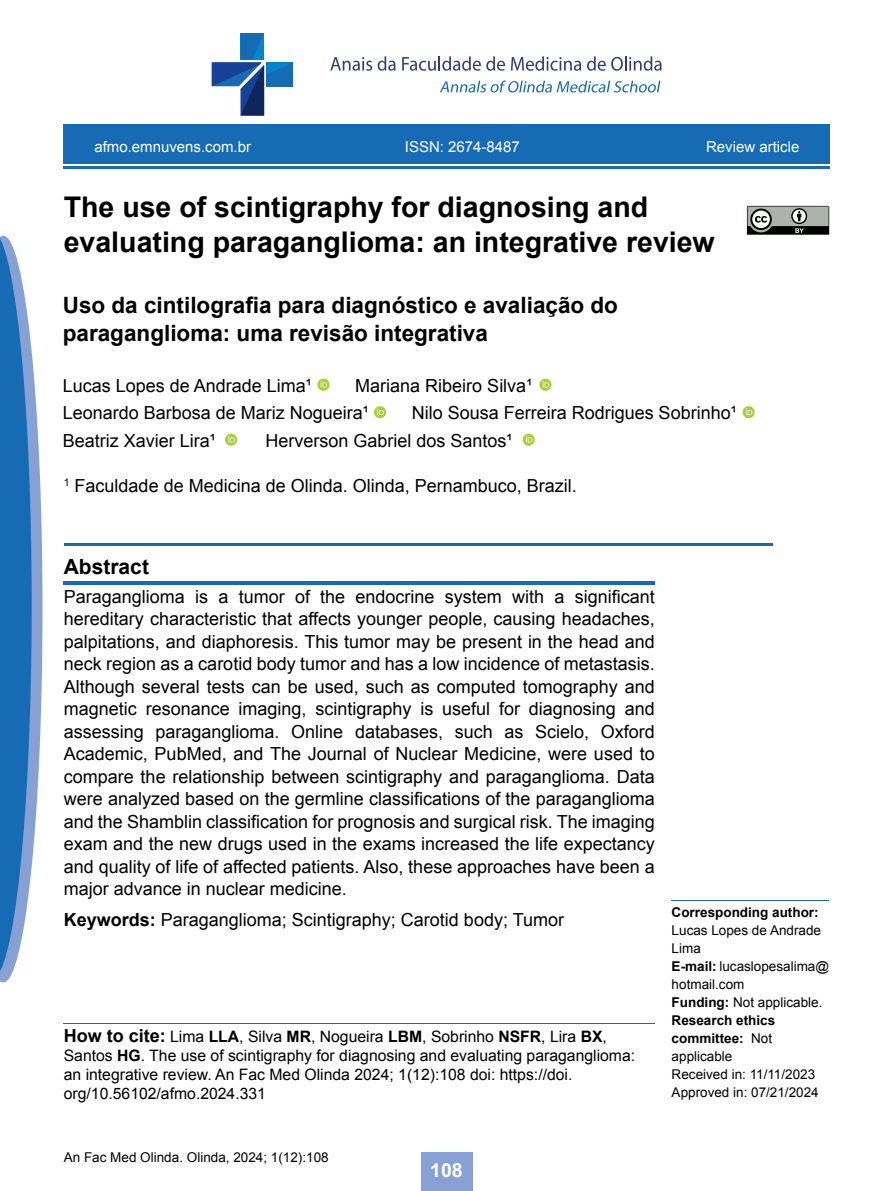
<style>
.page{position:relative;width:893px;height:1191px;background:#fff}
.page>*{position:absolute;margin:0;border:0;box-sizing:border-box;transform-origin:0 0}
.t1{font:700 28.5px/34.2px "Arial";color:#000}
.t2{font:700 22.5px/27px "Arial";color:#000}
.t3{font:700 21px "Arial";color:#000}
.t4{font:700 19.5px "Arial";color:#fff}
.t5{font:18px/22.5px "Arial";color:#000}
.t6{font:15.75px/18.9px "Arial";color:#000}
.t7{font:15px "Arial";color:#fff}
.t8{font:13.5px/18px "Arial";color:#000}
.t9{font:700 13.5px "Arial";color:#000}
.s1{font-weight:700}
.s2{font-weight:700;font-size:18px}
</style>
<div class="page">
<hr style="left:63px;top:166px;width:766px;height:3px;background:#176bb4">
<div style="left:63px;top:124px;width:766px;height:40px;background:#176bb4"></div>
<svg style="left:212px;top:33px;width:81px;height:83px"></svg>
<svg style="left:330px;top:57px;width:42px;height:14px"></svg>
<svg style="left:378px;top:56px;width:18px;height:15px"></svg>
<svg style="left:402px;top:56px;width:103px;height:15px"></svg>
<svg style="left:511px;top:56px;width:70px;height:15px"></svg>
<svg style="left:587px;top:56px;width:75px;height:15px"></svg>
<svg style="left:440px;top:80px;width:220px;height:13px"></svg>
<hr style="left:64px;top:1022px;width:591px;height:1px;background:#176bb4">
<svg style="left:317px;top:379px;width:12px;height:12px"></svg>
<svg style="left:321px;top:381px;width:6px;height:6px"></svg>
<svg style="left:225px;top:434px;width:12px;height:12px"></svg>
<svg style="left:228px;top:436px;width:7px;height:6px"></svg>
<svg style="left:539px;top:379px;width:12px;height:12px"></svg>
<svg style="left:543px;top:381px;width:6px;height:6px"></svg>
<hr style="left:672px;top:900px;width:157px;height:1px;background:#176bb4">
<div style="left:374px;top:406px;width:12px;height:12px;background:#a6cf38;border-radius:50%"></div>
<svg style="left:377px;top:408px;width:7px;height:7px"></svg>
<svg style="left:742px;top:406px;width:13px;height:12px"></svg>
<svg style="left:746px;top:408px;width:6px;height:7px"></svg>
<svg style="left:523px;top:434px;width:12px;height:12px"></svg>
<svg style="left:526px;top:436px;width:6px;height:6px"></svg>
<hr style="left:64px;top:582px;width:591px;height:3px;background:#176bb4">
<hr style="left:64px;top:543px;width:708px;height:3px;background:#176bb4">
<div style="left:421px;top:1152px;width:51px;height:39px;background:#87a1d4"></div>
<svg style="left:747px;top:206px;width:82px;height:29px;background:#757975"></svg>
<svg style="left:0;top:235px;width:43px;height:747px"></svg>
<p class="t7" style="left:94px;top:137px;width:158px">afmo.emnuvens.com.br</p>
<p class="t7" style="left:405px;top:137px;width:117px">ISSN: 2674-8487</p>
<p class="t7" style="left:706px;top:137px;width:95px">Review article</p>
<h1 class="t1" style="left:64px;top:191px;width:652px">The use of scintigraphy for diagnosing and evaluating paraganglioma: an integrative review</h1>
<p class="t2" style="left:63px;top:293px;width:557px">Uso da cintilografia para diagnóstico e avaliação do paraganglioma: uma revisão integrativa</p>
<p class="t5" style="left:63px;top:372px;width:471px;line-height:27.5px;text-indent:292px">Mariana Ribeiro Silva¹<br>Leonardo Barbosa de Mariz Nogueira¹</p>
<p class="t5" style="left:63px;top:374px;width:251px">Lucas Lopes de Andrade Lima¹</p>
<p class="t5" style="left:63px;top:429px;width:155px">Beatriz Xavier Lira¹</p>
<p class="t5" style="left:265px;top:399px;width:473px;line-height:27.6px;text-indent:147px">Nilo Sousa Ferreira Rodrigues Sobrinho¹<br>Herverson Gabriel dos Santos¹</p>
<p class="t5" style="left:64px;top:474px;width:515px"><sup>1</sup> Faculdade de Medicina de Olinda. Olinda, Pernambuco, Brazil.</p>
<p class="t3" style="left:64px;top:553px;width:87px">Abstract</p>
<p class="t5" style="left:64px;top:585px;width:592px;text-align:justify">Paraganglioma is a tumor of the endocrine system with a significant hereditary characteristic that affects younger people, causing headaches, palpitations, and diaphoresis. This tumor may be present in the head and neck region as a carotid body tumor and has a low incidence of metastasis.<br>Although several tests can be used, such as computed tomography and magnetic resonance imaging, scintigraphy is useful for diagnosing and assessing paraganglioma. Online databases, such as Scielo, Oxford Academic, PubMed, and The Journal of Nuclear Medicine, were used to compare the relationship between scintigraphy and paraganglioma. Data were analyzed based on the germline classifications of the paraganglioma and the Shamblin classification for prognosis and surgical risk. The imaging exam and the new drugs used in the exams increased the life expectancy and quality of life of affected patients. Also, these approaches have been a major advance in nuclear medicine.</p>
<p class="t5" style="left:64px;top:909px;width:502px"><span class="s1">Keywords:</span> Paraganglioma; Scintigraphy; Carotid body; Tumor</p>
<p class="t6" style="left:64px;top:1027px;width:573px"><span class="s2">How to cite:</span> Lima <span class="s1">LLA</span>, Silva <span class="s1">MR</span>, Nogueira <span class="s1">LBM</span>, Sobrinho <span class="s1">NSFR</span>, Lira <span class="s1">BX</span>, Santos <span class="s1">HG</span>. The use of scintigraphy for diagnosing and evaluating paraganglioma: an integrative review. An Fac Med Olinda 2024; 1(12):108 doi: https://doi. org/10.56102/afmo.2024.331</p>
<p class="t9" style="left:672px;top:903px;width:149px">Corresponding author:</p>
<p class="t8" style="left:672px;top:921px;width:159px">Lucas Lopes de Andrade<br>Lima<br><span class="s1">E-mail:</span> lucaslopesalima@ hotmail.com<br><span class="s1">Funding:</span> Not applicable.<br><span class="s1">Research ethics committee:</span> Not applicable<br>Received in: 11/11/2023<br>Approved in: 07/21/2024</p>
<p class="t8" style="left:64px;top:1148px;width:266px">An Fac Med Olinda. Olinda, 2024; 1(12):108</p>
<p class="t4" style="left:430px;top:1157px;width:34px">108</p>
</div>
